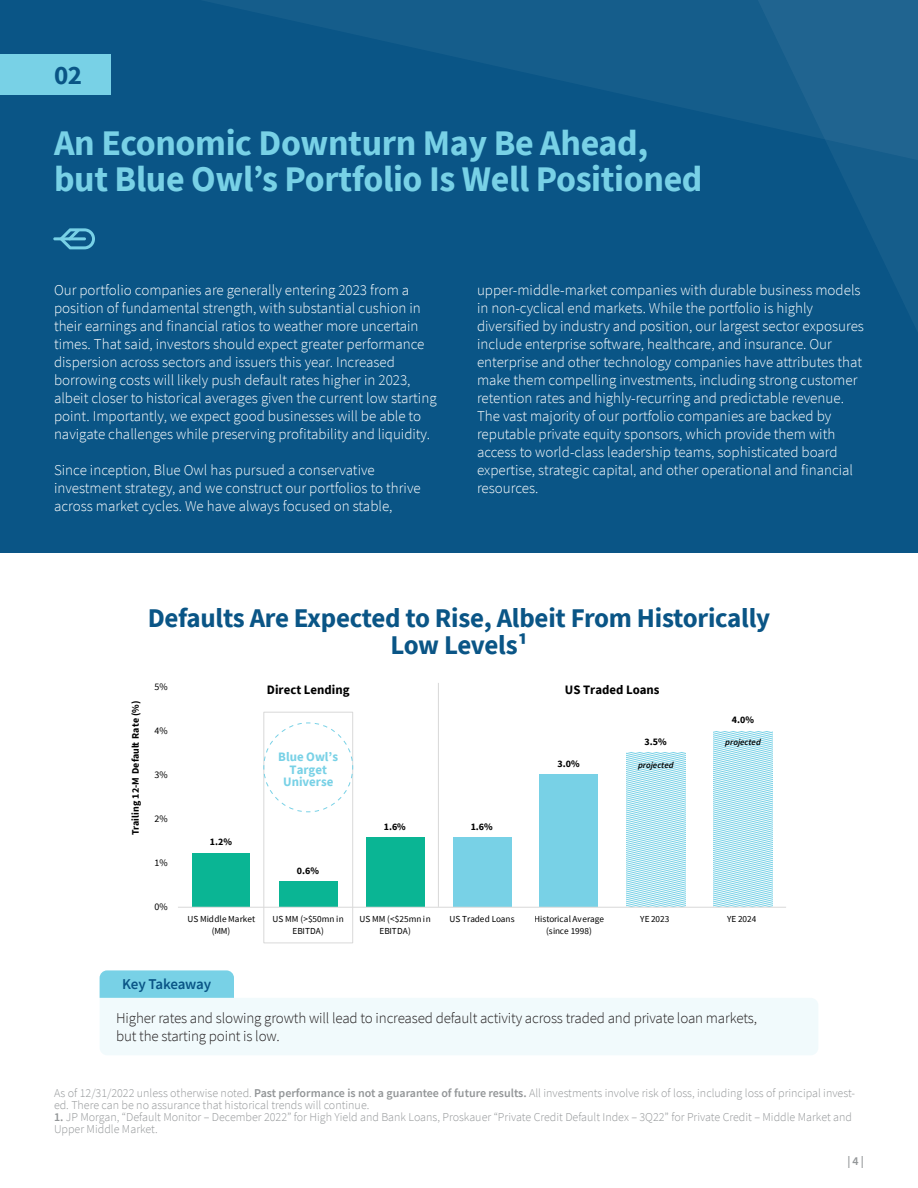
<style>
.page{position:relative;width:918px;height:1188px;background:#fff}
.page>*{position:absolute;margin:0;border:0;box-sizing:border-box;transform-origin:0 0}
.t1{font:700 36px "Source Sans Pro";letter-spacing:-.01em;color:#78d1e6}
.t2{font:700 27px "Source Sans Pro";letter-spacing:-.01em;color:#0a5586}
.t3{font:300 15px/18px "Source Sans Pro";color:#fff}
.t4{font:300 15px "Source Sans Pro";letter-spacing:-.01em;color:#231f20}
.t5{font:600 15px "Source Sans Pro";letter-spacing:-.02em;color:#0a5586}
.t6{font:700 12.9px "Source Sans Pro";color:#000}
.t7{font:700 12.9px/12.9px "Source Sans Pro";color:#78d1e6;text-align:center}
.t8{font:300 12px/12px "Source Sans Pro";color:#939698}
.t9{font:600 12px "Source Sans Pro";color:#939698}
.t10{font:700 10.05px "Source Sans Pro";color:#000}
.t11{font:10.05px "Source Sans Pro";color:#000}
.t12{font:9.15px/11.6px "Source Sans Pro";color:#000;text-align:center}
.t13{font:italic 600 8.85px "Source Sans Pro";color:#000}
.s1{font-weight:600}
</style>
<div class="page">
<div style="left:0;top:0;width:918px;height:553px;background:#0a5586"></div>
<svg style="left:205px;top:0;width:553px;height:124px;fill:#155d8b"></svg>
<svg style="left:758px;top:0;width:160px;height:331px"></svg>
<svg style="left:53px;top:228px;width:42px;height:21px"></svg>
<div style="left:0;top:54px;width:111px;height:40px;background:#78d1e6"></div>
<svg style="left:627px;top:753px;width:58px;height:154px;background:#b8e6f1"></svg>
<svg style="left:714px;top:731px;width:58px;height:176px;background:#b8e6f1"></svg>
<div style="left:453px;top:838px;width:58px;height:69px;background:#78d1e6"></div>
<div style="left:540px;top:775px;width:58px;height:132px;background:#78d1e6"></div>
<div style="left:192px;top:853px;width:58px;height:54px;background:#0ab594"></div>
<hr style="left:178px;top:907px;width:608px;height:1px;background:#d9d9d9">
<svg style="left:263px;top:683px;width:176px;height:261px"></svg>
<svg style="left:263px;top:722px;width:90px;height:91px"></svg>
<svg style="left:100px;top:970px;width:718px;height:85px"></svg>
<p class="t2" style="left:54px;top:56px;width:30px">02</p>
<p class="t1" style="left:54px;top:119px;width:596px">An Economic Downturn May Be Ahead,</p>
<p class="t1" style="left:54px;top:155px;width:650px">but Blue Owl’s Portfolio Is Well Positioned</p>
<p class="t3" style="left:54px;top:281px;width:357px">Our portfolio companies are generally entering 2023 from a</p>
<p class="t3" style="left:54px;top:299px;width:384px">position of fundamental strength, with substantial cushion in their earnings and financial ratios to weather more uncertain times. That said, investors should expect greater performance dispersion across sectors and issuers this year. Increased borrowing costs will likely push default rates higher in 2023, albeit closer to historical averages given the current low starting point. Importantly, we expect good businesses will be able to navigate challenges while preserving profitability and liquidity.</p>
<p class="t3" style="left:54px;top:461px;width:322px">Since inception, Blue Owl has pursued a conservative</p>
<p class="t3" style="left:54px;top:479px;width:368px">investment strategy, and we construct our portfolios to thrive across market cycles. We have always focused on stable,</p>
<p class="t3" style="left:477px;top:281px;width:385px">upper-middle-market companies with durable business models in non-cyclical end markets. While the portfolio is highly</p>
<p class="t3" style="left:477px;top:317px;width:388px">diversified by industry and position, our largest sector exposures include enterprise software, healthcare, and insurance. Our enterprise and other technology companies have attributes that make them compelling investments, including strong customer retention rates and highly-recurring and predictable revenue.</p>
<p class="t3" style="left:477px;top:407px;width:356px">The vast majority of our portfolio companies are backed by</p>
<p class="t3" style="left:477px;top:425px;width:378px">reputable private equity sponsors, which provide them with access to world-class leadership teams, sophisticated board expertise, strategic capital, and other operational and financial resources.</p>
<p class="t2" style="left:148px;top:600px;width:624px">Defaults Are Expected to Rise, Albeit From Historically</p>
<p class="t2" style="left:390px;top:627px;width:139px">Low Levels¹</p>
<p class="t10" style="left:129px;top:835px;width:136px;rotate:-90deg">Trailing 12-M Default Rate (%)</p>
<p class="t11" style="left:154px;top:680px;width:15px">5%</p>
<p class="t11" style="left:154px;top:724px;width:15px">4%</p>
<p class="t11" style="left:154px;top:768px;width:15px">3%</p>
<p class="t11" style="left:154px;top:812px;width:15px">2%</p>
<p class="t11" style="left:154px;top:856px;width:15px">1%</p>
<p class="t11" style="left:154px;top:900px;width:15px">0%</p>
<p class="t10" style="left:210px;top:835px;width:24px">1.2%</p>
<p class="t6" style="left:267px;top:681px;width:84px">Direct Lending</p>
<p class="t6" style="left:565px;top:681px;width:96px">US Traded Loans</p>
<p class="t7" style="left:278px;top:750px;width:61px">Blue Owlʼs<br>Target<br>Universe</p>
<p class="t10" style="left:297px;top:864px;width:24px">0.6%</p>
<p class="t10" style="left:384px;top:820px;width:24px">1.6%</p>
<p class="t10" style="left:471px;top:820px;width:24px">1.6%</p>
<p class="t10" style="left:558px;top:757px;width:24px">3.0%</p>
<p class="t10" style="left:645px;top:735px;width:24px">3.5%</p>
<p class="t13" style="left:638px;top:759px;width:37px">projected</p>
<p class="t10" style="left:732px;top:713px;width:24px">4.0%</p>
<p class="t13" style="left:725px;top:737px;width:37px">projected</p>
<p class="t12" style="left:187px;top:914px;width:69px">US Middle Market (MM)</p>
<p class="t12" style="left:273px;top:914px;width:73px">US MM (&gt;$50mn in<br>EBITDA)</p>
<p class="t12" style="left:360px;top:914px;width:73px">US MM (&lt;$25mn in<br>EBITDA)</p>
<p class="t12" style="left:449px;top:914px;width:73px">US Traded LoansH</p>
<p class="t12" style="left:530px;top:914px;width:75px">sHistorical Average (since 1998)</p>
<p class="t12" style="left:640px;top:914px;width:31px">YE 2023</p>
<p class="t12" style="left:727px;top:914px;width:31px">YE 2024</p>
<p class="t5" style="left:122px;top:975px;width:90px">Key Takeaway</p>
<p class="t4" style="left:116px;top:1008px;width:642px">Higher rates and slowing growth will lead to increased default activity across traded and private loan markets,</p>
<p class="t4" style="left:116px;top:1026px;width:165px">but the starting point is low.</p>
<p class="t8" style="left:54px;top:1087px;width:803px">As of 12/31/2022 unless otherwise noted. <span class="s1">Past performance is not a guarantee of future results.</span> All investments involve risk of loss, including loss of principal invest&shy;ed. There can be no assurance that historical trends will continue.</p>
<p class="t8" style="left:54px;top:1111px;width:800px"><span class="s1">1.</span> JP Morgan, “Default Monitor – December 2022” for High Yield and Bank Loans, Proskauer “Private Credit Default Index – 3Q22” for Private Credit – Middle Market and<br>Upper Middle Market.</p>
<p class="t9" style="left:847px;top:1153px;width:18px">| 4 |</p>
</div>
